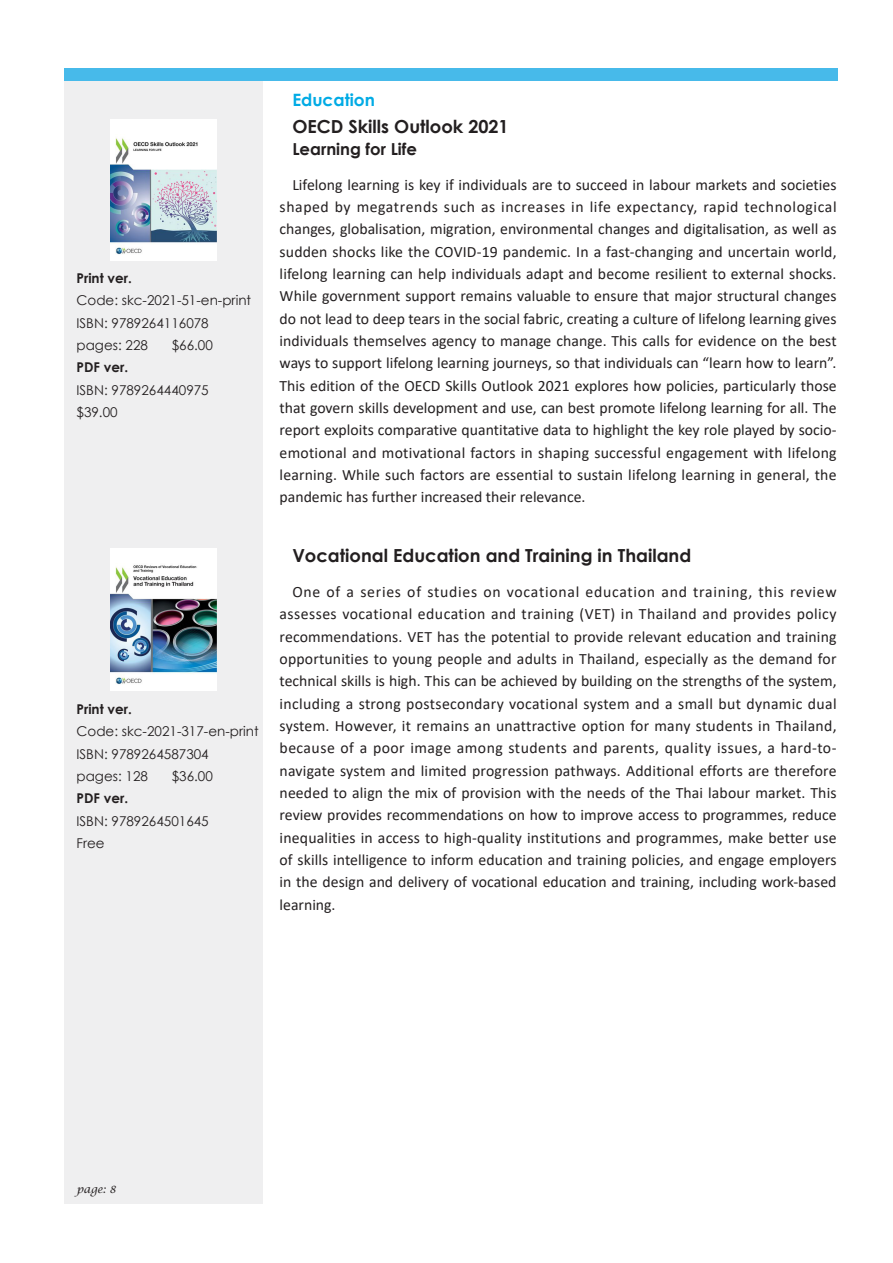
<style>
.page{position:relative;width:893px;height:1263px;background:#fff}
.page>*{position:absolute;margin:0;border:0;box-sizing:border-box;transform-origin:0 0}
.t1{font:700 18px "Century Gothic";color:#231f20}
.t2{font:700 16.95px "Century Gothic";color:#00abe5}
.t3{font:700 16.5px "Century Gothic";color:#231f20}
.t4{font:15.75px/22.4px "Calibri";color:#231f20;text-align:justify}
.t5{font:13.5px "Century Gothic";color:#231f20}
.t6{font:700 13.5px "Century Gothic";color:#231f20}
.t7{font:italic 10.65px "Lucida Calligraphy";color:#231f20}
</style>
<div class="page">
<div style="left:64px;top:81px;width:199px;height:1122px;background:#efeff0"></div>
<div style="left:64px;top:69px;width:774px;height:12px;background:#47baea"></div>
<img style="left:111px;top:119px;width:106px;height:142px">
<img style="left:111px;top:549px;width:106px;height:141px">
<p class="t6" style="left:77px;top:268px;width:57px">Print ver.</p>
<p class="t5" style="left:77px;top:291px;width:176px">Code: skc-2021-51-en-print</p>
<p class="t5" style="left:77px;top:313px;width:134px">ISBN: 9789264116078</p>
<p class="t5" style="left:77px;top:336px;width:73px">pages: 228</p>
<p class="t5" style="left:172px;top:336px;width:43px">$66.00</p>
<p class="t6" style="left:77px;top:357px;width:53px">PDF ver.</p>
<p class="t5" style="left:77px;top:380px;width:134px">ISBN: 9789264440975</p>
<p class="t5" style="left:77px;top:403px;width:43px">$39.00</p>
<p class="t6" style="left:77px;top:699px;width:57px">Print ver.</p>
<p class="t5" style="left:77px;top:722px;width:184px">Code: skc-2021-317-en-print</p>
<p class="t5" style="left:77px;top:744px;width:134px">ISBN: 9789264587304</p>
<p class="t5" style="left:77px;top:767px;width:73px">pages: 128</p>
<p class="t5" style="left:172px;top:767px;width:43px">$36.00</p>
<p class="t6" style="left:77px;top:788px;width:53px">PDF ver.</p>
<p class="t5" style="left:77px;top:811px;width:134px">ISBN: 9789264501645</p>
<p class="t5" style="left:77px;top:833px;width:30px">Free</p>
<p class="t2" style="left:292px;top:87px;width:84px">Education</p>
<p class="t1" style="left:292px;top:113px;width:218px">OECD Skills Outlook 2021</p>
<p class="t3" style="left:292px;top:136px;width:126px">Learning for Life</p>
<p class="t4" style="left:280px;top:173px;width:559px;text-indent:13px">Lifelong learning is key if individuals are to succeed in labour markets and societies shaped by megatrends such as increases in life expectancy, rapid technological changes, globalisation, migration, environmental changes and digitalisation, as well as sudden shocks like the COVID-19 pandemic. In a fast-changing and uncertain world, lifelong learning can help individuals adapt and become resilient to external shocks.<br>While government support remains valuable to ensure that major structural changes do not lead to deep tears in the social fabric, creating a culture of lifelong learning gives individuals themselves agency to manage change. This calls for evidence on the best ways to support lifelong learning journeys, so that individuals can “learn how to learn”.<br>This edition of the OECD Skills Outlook 2021 explores how policies, particularly those that govern skills development and use, can best promote lifelong learning for all. The report exploits comparative quantitative data to highlight the key role played by socio&shy;emotional and motivational factors in shaping successful engagement with lifelong learning. While such factors are essential to sustain lifelong learning in general, the pandemic has further increased their relevance.</p>
<p class="t1" style="left:292px;top:542px;width:400px">Vocational Education and Training in Thailand</p>
<p class="t4" style="left:280px;top:580px;width:559px;text-indent:13px">One of a series of studies on vocational education and training, this review assesses vocational education and training (VET) in Thailand and provides policy recommendations. VET has the potential to provide relevant education and training opportunities to young people and adults in Thailand, especially as the demand for technical skills is high. This can be achieved by building on the strengths of the system, including a strong postsecondary vocational system and a small but dynamic dual system. However, it remains an unattractive option for many students in Thailand, because of a poor image among students and parents, quality issues, a hard-to&shy;navigate system and limited progression pathways. Additional efforts are therefore needed to align the mix of provision with the needs of the Thai labour market. This review provides recommendations on how to improve access to programmes, reduce inequalities in access to high-quality institutions and programmes, make better use of skills intelligence to inform education and training policies, and engage employers in the design and delivery of vocational education and training, including work-based learning.</p>
<p class="t7" style="left:77px;top:1183px;width:41px">page: 8</p>
</div>
